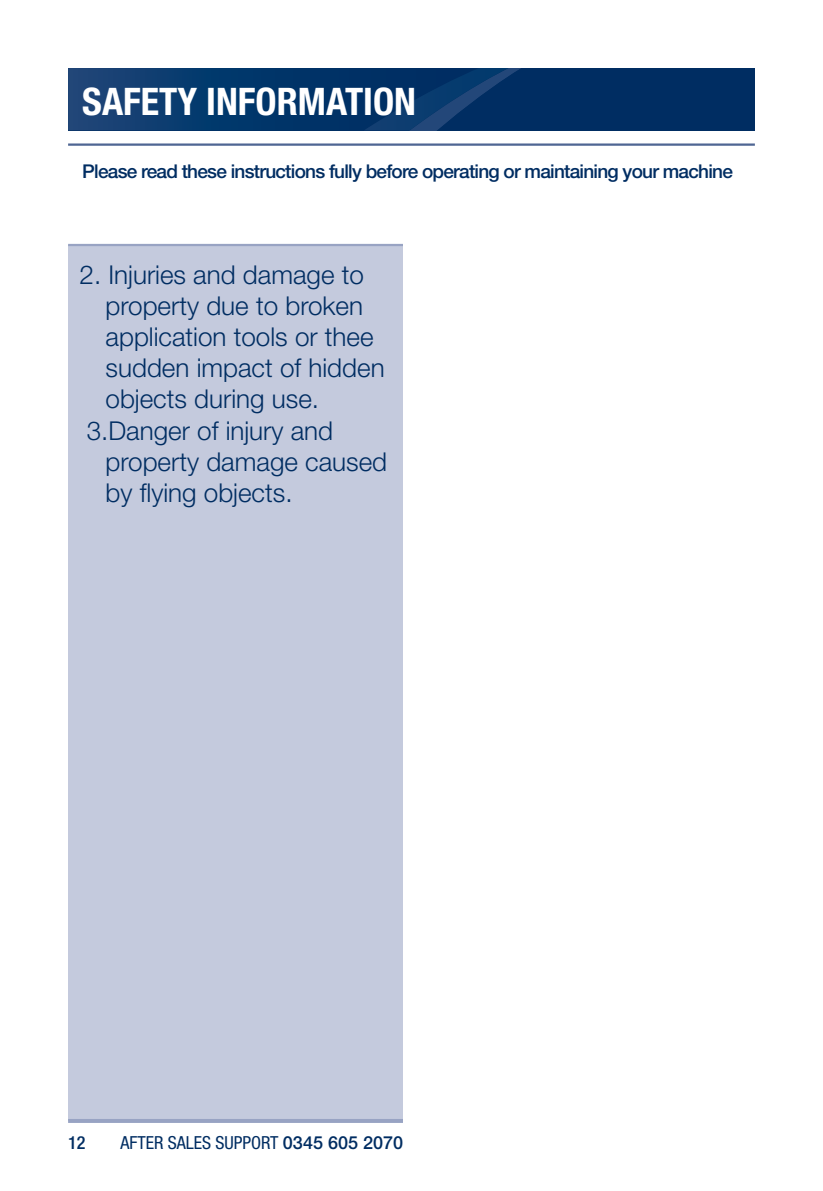
<style>
.page{position:relative;width:823px;height:1191px;background:#fff}
.page>*{position:absolute;margin:0;border:0;box-sizing:border-box;transform-origin:0 0}
.t1{font:700 condensed 38px "Helvetica Neue LT Std";color:#fff}
.t2{font:300 26px "Helvetica Neue LT Std";color:#002d62}
.t3{font:500 19px "Helvetica Neue LT Std";letter-spacing:-.04em;color:#002d62}
.t4{font:condensed 18px "Helvetica Neue LT Std";color:#002d62}
.t5{font:500 condensed 18px "Helvetica Neue LT Std";color:#002d62}
.s1{font-weight:500;font-stretch:normal}
</style>
<div class="page">
<svg style="left:68px;top:68px;width:686px;height:62px;background:#053468"></svg>
<hr style="left:68px;top:143px;width:686px;height:3px;background:#4f6693">
<div style="left:68px;top:245px;width:335px;height:876px;background:#c4cadd"></div>
<hr style="left:68px;top:244px;width:335px;height:2px;background:#98a3c3">
<hr style="left:68px;top:1119px;width:335px;height:4px;background:#98a3c3">
<h1 class="t1" style="left:82px;top:88px;width:335px">SAFETY INFORMATION</h1>
<p class="t3" style="left:82px;top:165px;width:651px">Please read these instructions fully before operating or maintaining your machine</p>
<p class="t2" style="left:79px;top:265px;width:286px">2. Injuries and damage to</p>
<p class="t2" style="left:105px;top:296px;width:259px">property due to broken</p>
<p class="t2" style="left:105px;top:327px;width:269px">application tools or thee</p>
<p class="t2" style="left:105px;top:359px;width:280px">sudden impact of hidden</p>
<p class="t2" style="left:105px;top:390px;width:215px">objects during use.</p>
<p class="t2" style="left:87px;top:421px;width:248px">3.Danger of injury and</p>
<p class="t2" style="left:105px;top:452px;width:283px">property damage caused</p>
<p class="t2" style="left:105px;top:483px;width:188px">by flying objects.</p>
<p class="t5" style="left:68px;top:1132px;width:19px">12</p>
<p class="t4" style="left:120px;top:1132px;width:284px">AFTER SALES SUPPORT <span class="s1">0345 605 2070</span></p>
</div>
